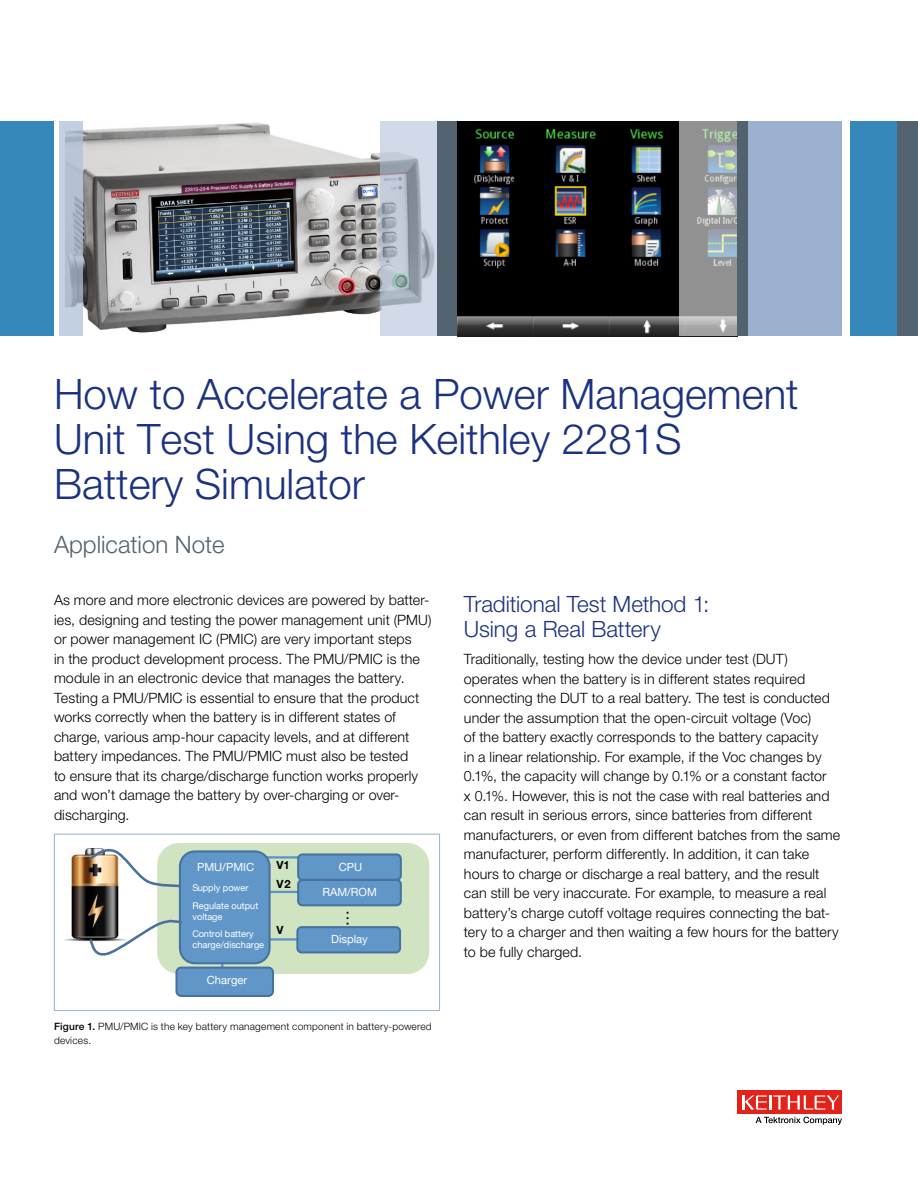
<style>
.page{position:relative;width:918px;height:1188px;background:#fff}
.page>*{position:absolute;margin:0;border:0;box-sizing:border-box;transform-origin:0 0}
.t1{font:300 42px/45px "Helvetica Neue";color:#1b3281}
.t2{font:300 24px "Helvetica Neue";color:#53626f}
.t3{font:300 22.5px/25.5px "Helvetica Neue";letter-spacing:-.005em;color:#1b3281}
.t4{font:16.35px "Helvetica Neue";color:#010101}
.t5{font:300 14.25px/19.5px "Helvetica Neue";letter-spacing:.01em;color:#000}
.t6{font:11.25px "Helvetica Neue";color:#fff}
.t7{font:700 11.25px/18.9px "Helvetica Neue";color:#010101}
.t8{font:300 10.2px/13.5px "Helvetica Neue";letter-spacing:.02em;color:#000}
.t9{font:9.15px/17.4px "Helvetica Neue";color:#fff}
.s1{font-weight:500}
</style>
<div class="page">
<div style="left:738px;top:1091px;width:104px;height:23px;background:#e2231a"></div>
<svg style="left:742px;top:1095px;width:97px;height:15px"></svg>
<svg style="left:756px;top:1117px;width:86px;height:8px"></svg>
<img style="left:83px;top:122px;width:297px;height:211px">
<div style="left:157px;top:843px;width:272px;height:131px;background:#d0e4c2;border-radius:22px"></div>
<hr style="left:261px;top:856px;width:40px;height:3px;background:#5d93c7">
<hr style="left:264px;top:891px;width:41px;height:2px;background:#5d93c7">
<hr style="left:262px;top:938px;width:41px;height:3px;background:#5d93c7">
<hr style="left:221px;top:948px;width:2px;height:43px;background:#5d93c7">
<img style="left:65px;top:849px;width:54px;height:92px">
<div style="left:180px;top:851px;width:90px;height:112px;background:#6196c9;border-radius:15px"></div>
<div style="left:179px;top:850px;width:92px;height:114px;border:2px solid #48729d;border-radius:15px"></div>
<svg style="left:86px;top:848px;width:99px;height:43px"></svg>
<svg style="left:87px;top:916px;width:96px;height:40px"></svg>
<div style="left:298px;top:854px;width:103px;height:26px;background:#6196c9;border-radius:4px"></div>
<div style="left:297px;top:853px;width:105px;height:28px;border:2px solid #48729d;border-radius:4px"></div>
<div style="left:298px;top:880px;width:103px;height:25px;background:#6196c9;border-radius:4px"></div>
<div style="left:297px;top:879px;width:105px;height:27px;border:2px solid #48729d;border-radius:4px"></div>
<div style="left:297px;top:927px;width:103px;height:25px;background:#6196c9;border-radius:4px"></div>
<div style="left:296px;top:926px;width:105px;height:27px;border:2px solid #48729d;border-radius:4px"></div>
<img style="left:344px;top:903px;width:18px;height:4px">
<div style="left:176px;top:968px;width:97px;height:28px;background:#6196c9;border-radius:5px"></div>
<div style="left:175px;top:967px;width:99px;height:30px;border:2px solid #48729d;border-radius:5px"></div>
<div style="left:54px;top:834px;width:386px;height:177px;border:1px solid #9bb1cf"></div>
<div style="left:0;top:122px;width:54px;height:214px;background:#3687ba"></div>
<div style="left:747px;top:122px;width:95px;height:214px;background:#9bb1cf"></div>
<svg style="left:380px;top:122px;width:57px;height:214px"></svg>
<div style="left:437px;top:122px;width:21px;height:214px;background:#53626f"></div>
<img style="left:458px;top:122px;width:222px;height:214px">
<svg style="left:680px;top:122px;width:57px;height:214px;fill:#919191"></svg>
<div style="left:737px;top:122px;width:10px;height:214px;background:#53626f"></div>
<div style="left:850px;top:122px;width:68px;height:214px;background:#3687ba"></div>
<div style="left:897px;top:122px;width:21px;height:214px;background:#53626f"></div>
<svg style="left:59px;top:122px;width:24px;height:214px"></svg>
<h1 class="t1" style="left:54px;top:371px;width:746px">How to Accelerate a Power Management<br>Unit Test Using the Keithley 2281S<br>Battery Simulator</h1>
<h2 class="t2" style="left:54px;top:530px;width:172px">Application Note</h2>
<p class="t5" style="left:54px;top:590px;width:379px">As more and more electronic devices are powered by batter&shy;ies, designing and testing the power management unit (PMU) or power management IC (PMIC) are very important steps<br>in the product development process. The PMU/PMIC is the module in an electronic device that manages the battery.<br>Testing a PMU/PMIC is essential to ensure that the product works correctly when the battery is in different states of charge, various amp-hour capacity levels, and at different battery impedances. The PMU/PMIC must also be tested<br>to ensure that its charge/discharge function works properly and won’t damage the battery by over-charging or over&shy;discharging.</p>
<p class="t6" style="left:197px;top:857px;width:59px">PMU/PMIC</p>
<p class="t9" style="left:193px;top:879px;width:67px">Supply power<br>Regulate output</p>
<p class="t9" style="left:193px;top:907px;width:63px">voltage<br>Control battery</p>
<p class="t9" style="left:193px;top:936px;width:73px">charge/discharge</p>
<p class="t7" style="left:276px;top:855px;width:16px">V1<br>V2</p>
<p class="t7" style="left:276px;top:920px;width:9px">V</p>
<p class="t6" style="left:339px;top:857px;width:25px">CPU</p>
<p class="t6" style="left:322px;top:883px;width:56px">RAM/ROM</p>
<p class="t6" style="left:331px;top:930px;width:38px">Display</p>
<p class="t4" style="left:367px;top:910px;width:18px;rotate:90deg">…</p>
<p class="t6" style="left:207px;top:970px;width:42px">Charger</p>
<p class="t8" style="left:54px;top:1020px;width:379px"><span class="s1">Figure 1.</span> PMU/PMIC is the key battery management component in battery-powered devices.</p>
<h3 class="t3" style="left:464px;top:590px;width:247px">Traditional Test Method 1:<br>Using a Real Battery</h3>
<p class="t5" style="left:464px;top:649px;width:378px">Traditionally, testing how the device under test (DUT) operates when the battery is in different states required connecting the DUT to a real battery. The test is conducted under the assumption that the open-circuit voltage (Voc)<br>of the battery exactly corresponds to the battery capacity<br>in a linear relationship. For example, if the Voc changes by 0.1%, the capacity will change by 0.1% or a constant factor<br>x 0.1%. However, this is not the case with real batteries and can result in serious errors, since batteries from different manufacturers, or even from different batches from the same manufacturer, perform differently. In addition, it can take hours to charge or discharge a real battery, and the result can still be very inaccurate. For example, to measure a real battery’s charge cutoff voltage requires connecting the bat&shy;tery to a charger and then waiting a few hours for the battery to be fully charged.</p>
</div>
